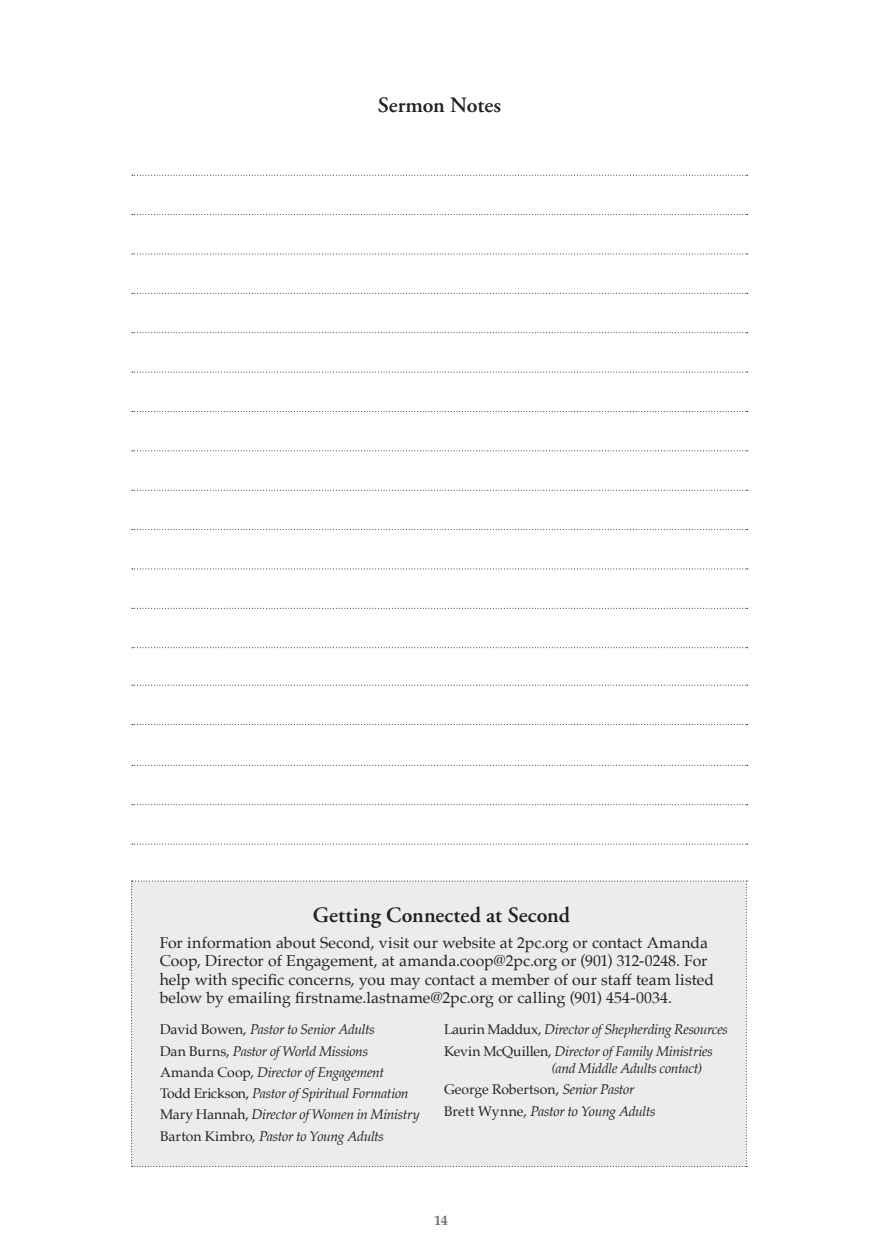
<style>
.page{position:relative;width:882px;height:1260px;background:#fff}
.page>*{position:absolute;margin:0;border:0;box-sizing:border-box;transform-origin:0 0}
.t1{font:600 21.88px "Adobe Garamond Pro";letter-spacing:.005em;color:#231f20}
.t2{font:15.75px/18.4px "Palatino";letter-spacing:.005em;color:#231f20}
.t3{font:italic 14px/21.3px "Palatino";letter-spacing:-.025em;color:#231f20}
.t4{font:700 14px "Palatino";color:#6c6d70}
.s1{font-style:normal}
</style>
<div class="page">
<div style="left:131px;top:881px;width:616px;height:286px;background:#ececee"></div>
<svg style="left:132px;top:175px;width:616px;height:1px"></svg>
<svg style="left:132px;top:214px;width:616px;height:1px"></svg>
<svg style="left:132px;top:254px;width:616px;height:1px"></svg>
<svg style="left:132px;top:293px;width:616px;height:1px"></svg>
<svg style="left:132px;top:332px;width:616px;height:1px"></svg>
<svg style="left:132px;top:372px;width:616px;height:1px"></svg>
<svg style="left:132px;top:411px;width:616px;height:1px"></svg>
<svg style="left:132px;top:450px;width:616px;height:1px"></svg>
<svg style="left:132px;top:490px;width:616px;height:1px"></svg>
<svg style="left:132px;top:529px;width:616px;height:1px"></svg>
<svg style="left:132px;top:569px;width:616px;height:1px"></svg>
<svg style="left:132px;top:608px;width:616px;height:1px"></svg>
<svg style="left:132px;top:647px;width:616px;height:1px"></svg>
<svg style="left:132px;top:685px;width:616px;height:1px"></svg>
<svg style="left:132px;top:724px;width:616px;height:1px"></svg>
<svg style="left:132px;top:765px;width:616px;height:1px"></svg>
<svg style="left:132px;top:804px;width:616px;height:1px"></svg>
<svg style="left:132px;top:844px;width:616px;height:1px"></svg>
<h1 class="t1" style="left:378px;top:92px;width:125px">Sermon Notes</h1>
<h1 class="t1" style="left:313px;top:902px;width:259px">Getting Connected at Second</h1>
<p class="t2" style="left:160px;top:933px;width:556px">For information about Second, visit our website at 2pc.org or contact Amanda Coop, Director of Engagement, at amanda.coop@2pc.org or (901) 312-0248. For help with specific concerns, you may contact a member of our staff team listed below by emailing firstname.lastname@2pc.org or calling (901) 454-0034.</p>
<p class="t3" style="left:160px;top:1019px;width:261px"><span class="s1">David Bowen,</span> Pastor to Senior Adults<br><span class="s1">Dan Burns,</span> Pastor of World Missions <span class="s1">Amanda Coop,</span> Director of Engagement<br><span class="s1">Todd Erickson,</span> Pastor of Spiritual Formation <span class="s1">Mary Hannah,</span> Director of Women in Ministry <span class="s1">Barton Kimbro,</span> Pastor to Young Adults</p>
<p class="t3" style="left:444px;top:1019px;width:286px"><span class="s1">Laurin Maddux,</span> Director of Shepherding Resources<br><span class="s1">Kevin McQuillen,</span> Director of Family Ministries</p>
<p class="t3" style="left:444px;top:1057px;width:260px;text-indent:108px">(and Middle Adults contact)<br><span class="s1">George Robertson,</span> Senior Pastor<br><span class="s1">Brett Wynne,</span> Pastor to Young Adults</p>
<p class="t4" style="left:434px;top:1208px;width:15px">14</p>
</div>
